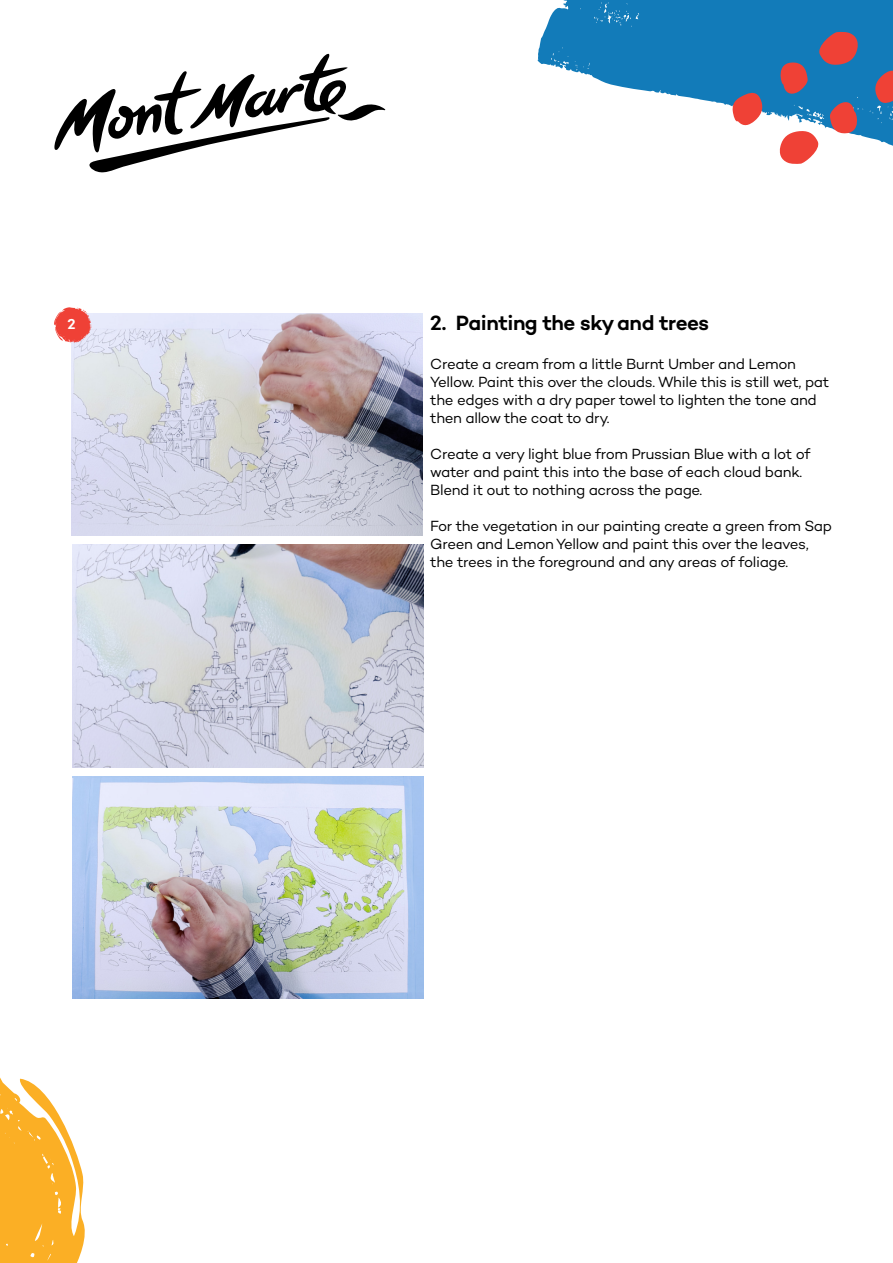
<style>
.page{position:relative;width:893px;height:1263px;background:#fff}
.page>*{position:absolute;margin:0;border:0;box-sizing:border-box;transform-origin:0 0}
.t1{font:600 21px "Campton";letter-spacing:-.02em;color:#000}
.t2{font:15px/18px "Campton";letter-spacing:-.025em;color:#000}
.t3{font:600 14.7px "Campton";color:#fff}
</style>
<div class="page">
<svg style="left:54px;top:53px;width:331px;height:120px"></svg>
<svg style="left:537px;top:0;width:356px;height:146px;fill:#127bb9"></svg>
<svg style="left:779px;top:130px;width:43px;height:34px"></svg>
<svg style="left:873px;top:68px;width:20px;height:36px"></svg>
<svg style="left:829px;top:100px;width:34px;height:35px"></svg>
<svg style="left:816px;top:32px;width:43px;height:34px"></svg>
<svg style="left:731px;top:92px;width:33px;height:35px"></svg>
<svg style="left:774px;top:61px;width:34px;height:35px"></svg>
<svg style="left:0;top:1077px;width:85px;height:186px"></svg>
<img style="left:72px;top:313px;width:351px;height:223px">
<img style="left:73px;top:545px;width:351px;height:222px">
<img style="left:73px;top:776px;width:351px;height:222px">
<svg style="left:54px;top:307px;width:39px;height:36px"></svg>
<div style="left:59px;top:311px;width:28px;height:28px;background:#ef4136;border-radius:50%"></div>
<p class="t3" style="left:68px;top:314px;width:10px">2</p>
<h1 class="t1" style="left:430px;top:309px;width:280px">2. Painting the sky and trees</h1>
<p class="t2" style="left:430px;top:355px;width:401px">Create a cream from a little Burnt Umber and Lemon Yellow. Paint this over the clouds. While this is still wet, pat the edges with a dry paper towel to lighten the tone and then allow the coat to dry.</p>
<p class="t2" style="left:430px;top:445px;width:382px">Create a very light blue from Prussian Blue with a lot of water and paint this into the base of each cloud bank.<br>Blend it out to nothing across the page.</p>
<p class="t2" style="left:430px;top:517px;width:403px">For the vegetation in our painting create a green from Sap<br>Green and Lemon Yellow and paint this over the leaves, the trees in the foreground and any areas of foliage.</p>
</div>
